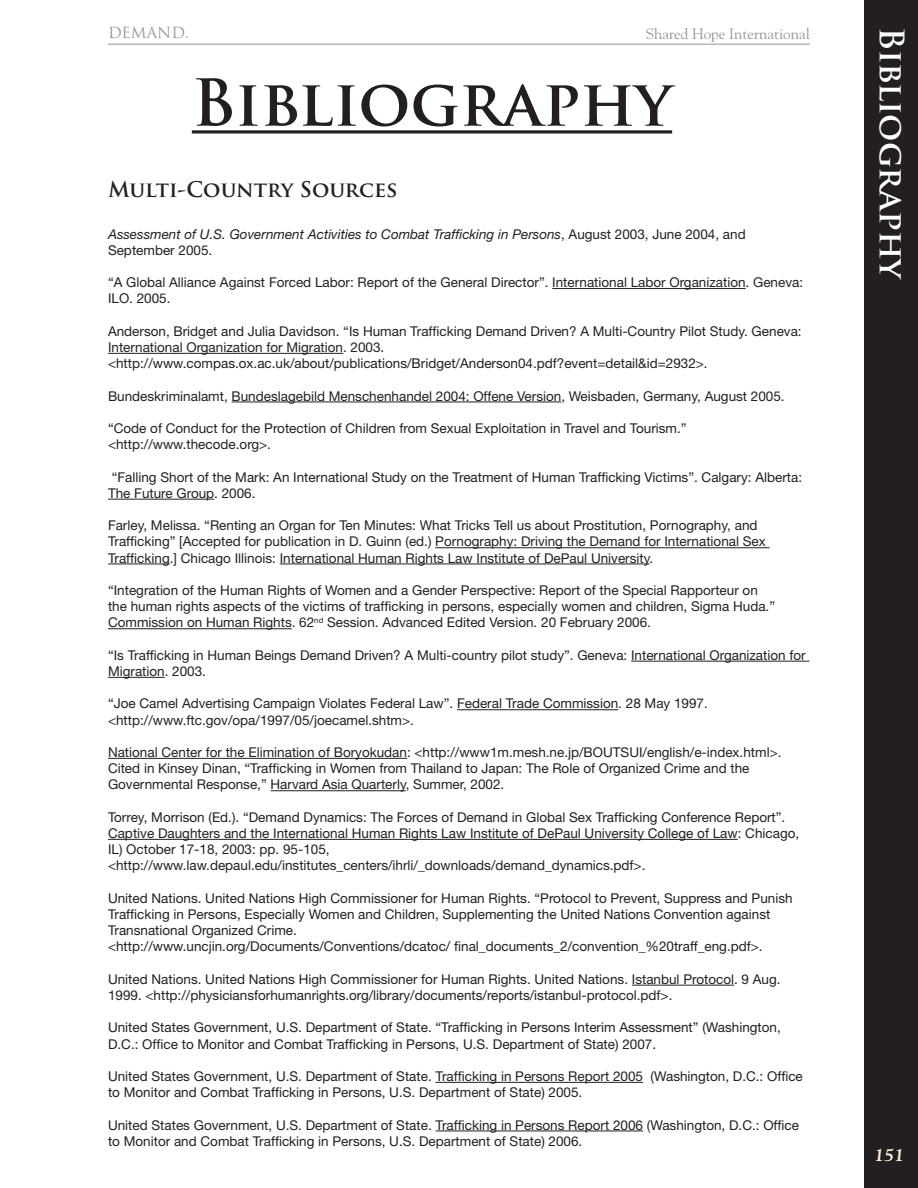
<style>
.page{position:relative;width:918px;height:1188px;background:#fff}
.page>*{position:absolute;margin:0;border:0;box-sizing:border-box;transform-origin:0 0}
.t1{font:700 63px "Trajan Pro";color:#231f20}
.t2{font:700 33px "Trajan Pro";color:#fff}
.t3{font:700 21px "Trajan Pro";color:#231f20}
.t4{font:italic 700 18px "Goudy";color:#fef1d9}
.t5{font:15px "Goudy";color:#939598}
.t6{font:15px "Trajan Pro";color:#939598}
.t7{font:13.5px/16.2px "Helvetica Neue";color:#231f20}
.t8{font:italic 13.5px/16.2px "Helvetica Neue";color:#231f20}
.s1{font-style:normal}
</style>
<div class="page">
<hr style="left:108px;top:44px;width:702px;height:1px;background:#939598">
<div style="left:864px;top:0;width:54px;height:1188px;background:#231f20"></div>
<hr style="left:192px;top:130px;width:480px;height:3px;background:#231f20">
<hr style="left:552px;top:288px;width:194px;height:1px;background:#231f20">
<hr style="left:108px;top:353px;width:235px;height:1px;background:#231f20">
<hr style="left:232px;top:402px;width:329px;height:1px;background:#231f20">
<hr style="left:108px;top:499px;width:106px;height:1px;background:#231f20">
<hr style="left:435px;top:547px;width:335px;height:1px;background:#231f20">
<hr style="left:108px;top:564px;width:62px;height:1px;background:#231f20">
<hr style="left:280px;top:564px;width:370px;height:1px;background:#231f20">
<hr style="left:108px;top:628px;width:184px;height:1px;background:#231f20">
<hr style="left:631px;top:661px;width:178px;height:1px;background:#231f20">
<hr style="left:108px;top:677px;width:57px;height:1px;background:#231f20">
<hr style="left:457px;top:709px;width:161px;height:1px;background:#231f20">
<hr style="left:108px;top:758px;width:299px;height:1px;background:#231f20">
<hr style="left:271px;top:790px;width:135px;height:1px;background:#231f20">
<hr style="left:108px;top:839px;width:630px;height:1px;background:#231f20">
<hr style="left:632px;top:985px;width:102px;height:1px;background:#231f20">
<hr style="left:436px;top:1082px;width:207px;height:1px;background:#231f20">
<hr style="left:436px;top:1131px;width:207px;height:1px;background:#231f20">
<p class="t6" style="left:108px;top:23px;width:83px">DEMAND.</p>
<p class="t5" style="left:646px;top:24px;width:166px">Shared Hope International</p>
<h2 class="t2" style="left:912px;top:27px;width:256px;rotate:90deg">Bibliography</h2>
<h1 class="t1" style="left:192px;top:64px;width:482px">Bibliography</h1>
<h3 class="t3" style="left:108px;top:177px;width:291px">Multi-Country Sources</h3>
<p class="t8" style="left:108px;top:225px;width:639px">Assessment of U.S. Government Activities to Combat Trafficking in Persons<span class="s1">, August 2003, June 2004, and<br>September 2005.</span></p>
<p class="t7" style="left:108px;top:274px;width:697px">“A Global Alliance Against Forced Labor: Report of the General Director”. International Labor Organization. Geneva:<br>ILO. 2005.</p>
<p class="t7" style="left:108px;top:323px;width:695px">Anderson, Bridget and Julia Davidson. “Is Human Trafficking Demand Driven? A Multi-Country Pilot Study. Geneva:<br>International Organization for Migration. 2003. &lt;http://www.compas.ox.ac.uk/about/publications/Bridget/Anderson04.pdf?event=detail&amp;id=2932&gt;.</p>
<p class="t7" style="left:108px;top:388px;width:678px">Bundeskriminalamt, Bundeslagebild Menschenhandel 2004: Offene Version, Weisbaden, Germany, August 2005.</p>
<p class="t7" style="left:108px;top:420px;width:580px">“Code of Conduct for the Protection of Children from Sexual Exploitation in Travel and Tourism.” &lt;http://www.thecode.org&gt;.</p>
<p class="t7" style="left:108px;top:469px;width:696px">“Falling Short of the Mark: An International Study on the Treatment of Human Trafficking Victims”. Calgary: Alberta:<br>The Future Group. 2006.</p>
<p class="t7" style="left:108px;top:517px;width:659px">Farley, Melissa. “Renting an Organ for Ten Minutes: What Tricks Tell us about Prostitution, Pornography, and<br>Trafficking” [Accepted for publication in D. Guinn (ed.) Pornography: Driving the Demand for International Sex<br>Trafficking.] Chicago Illinois: International Human Rights Law Institute of DePaul University.</p>
<p class="t7" style="left:108px;top:582px;width:669px">“Integration of the Human Rights of Women and a Gender Perspective: Report of the Special Rapporteur on the human rights aspects of the victims of trafficking in persons, especially women and children, Sigma Huda.”<br>Commission on Human Rights. 62<sup>nd</sup> Session. Advanced Edited Version. 20 February 2006.</p>
<p class="t7" style="left:108px;top:647px;width:699px">“Is Trafficking in Human Beings Demand Driven? A Multi-country pilot study”. Geneva: International Organization for<br>Migration. 2003.</p>
<p class="t7" style="left:108px;top:695px;width:601px">“Joe Camel Advertising Campaign Violates Federal Law”. Federal Trade Commission. 28 May 1997. &lt;http://www.ftc.gov/opa/1997/05/joecamel.shtm&gt;.</p>
<p class="t7" style="left:108px;top:744px;width:675px">National Center for the Elimination of Boryokudan: &lt;http://www1m.mesh.ne.jp/BOUTSUI/english/e-index.html&gt;.<br>Cited in Kinsey Dinan, “Trafficking in Women from Thailand to Japan: The Role of Organized Crime and the<br>Governmental Response,” Harvard Asia Quarterly, Summer, 2002.</p>
<p class="t7" style="left:108px;top:809px;width:693px">Torrey, Morrison (Ed.). “Demand Dynamics: The Forces of Demand in Global Sex Trafficking Conference Report”.<br>Captive Daughters and the International Human Rights Law Institute of DePaul University College of Law: Chicago, IL) October 17-18, 2003: pp. 95-105, &lt;http://www.law.depaul.edu/institutes_centers/ihrli/_downloads/demand_dynamics.pdf&gt;.</p>
<p class="t7" style="left:108px;top:890px;width:686px">United Nations. United Nations High Commissioner for Human Rights. “Protocol to Prevent, Suppress and Punish Trafficking in Persons, Especially Women and Children, Supplementing the United Nations Convention against Transnational Organized Crime.<br>&lt;http://www.uncjin.org/Documents/Conventions/dcatoc/ final_documents_2/convention_%20traff_eng.pdf&gt;.</p>
<p class="t7" style="left:108px;top:971px;width:674px">United Nations. United Nations High Commissioner for Human Rights. United Nations. Istanbul Protocol. 9 Aug.<br>1999. &lt;http://physiciansforhumanrights.org/library/documents/reports/istanbul-protocol.pdf&gt;.</p>
<p class="t7" style="left:108px;top:1019px;width:674px">United States Government, U.S. Department of State. “Trafficking in Persons Interim Assessment” (Washington,<br>D.C.: Office to Monitor and Combat Trafficking in Persons, U.S. Department of State) 2007.</p>
<p class="t7" style="left:108px;top:1068px;width:696px">United States Government, U.S. Department of State. Trafficking in Persons Report 2005 (Washington, D.C.: Office to Monitor and Combat Trafficking in Persons, U.S. Department of State) 2005.</p>
<p class="t7" style="left:108px;top:1117px;width:693px">United States Government, U.S. Department of State. Trafficking in Persons Report 2006 (Washington, D.C.: Office to Monitor and Combat Trafficking in Persons, U.S. Department of State) 2006.</p>
<h3 class="t4" style="left:874px;top:1144px;width:32px">151</h3>
</div>
